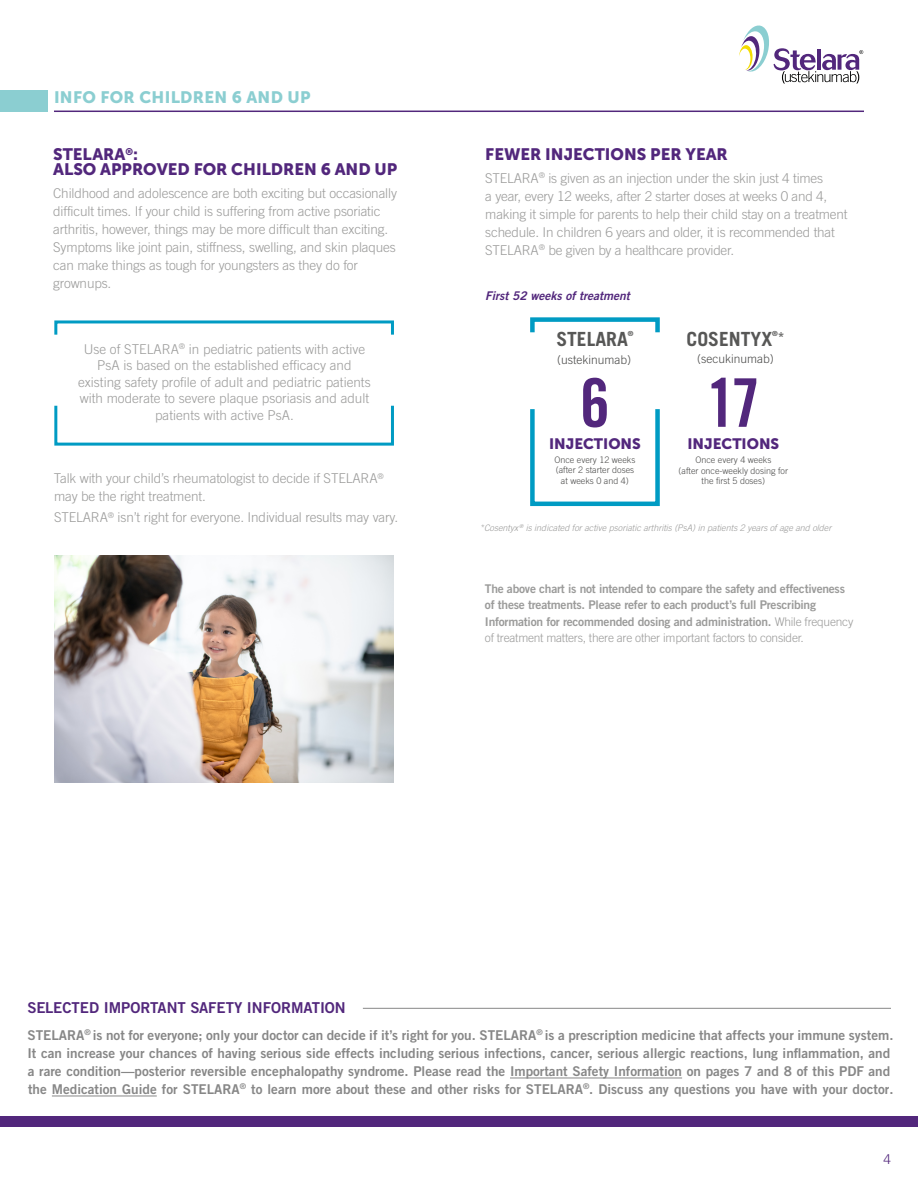
<style>
.page{position:relative;width:918px;height:1188px;background:#fff}
.page>*{position:absolute;margin:0;border:0;box-sizing:border-box;transform-origin:0 0}
.t1{font:67.2px "Trade Gothic LT Std Bd Cn 20";color:#52277c}
.t2{font:700 19.5px "Trade Gothic LT Std";color:#575756}
.t3{font:16.5px/15px "Museo Sans 900";color:#52277c}
.t4{font:16.5px "Museo Sans 900";letter-spacing:.02em;color:#8bced1}
.t5{font:15px "Trade Gothic LT Std Bd 2";color:#52277c}
.t6{font:15px "Museo Sans 900";color:#52277c}
.t7{font:300 13.5px/18px "Trade Gothic LT Std";letter-spacing:-.01em;color:#9b9b9a}
.t8{font:13.5px/18px "Trade Gothic LT Std Bd 2";color:#878787}
.t9{font:300 13.5px "Trade Gothic LT Std";color:#52277c}
.t10{font:12px/16.5px "Trade Gothic LT Std Bd 2";letter-spacing:-.02em;color:#9b9b9a}
.t11{font:300 12px "Trade Gothic LT Std";letter-spacing:-.02em;color:#9b9b9a}
.t12{font:300 12px "Trade Gothic LT Std";color:#4a4a49}
.t13{font:12px "Trade Gothic LT Std Bd 2 Obl";color:#52277c}
.t14{font:300 9px/10.5px "Trade Gothic LT Std";color:#4a4a49;text-align:center}
.t15{font:italic 300 9px "Trade Gothic LT Std";color:#9b9b9a}
.t16{font:700 7.05px "Trade Gothic LT Std";color:#575756}
.s1{font-size:13.5px}
.s2{font-style:normal}
.s3{font-family:"Trade Gothic LT Std";font-weight:300}
</style>
<div class="page">
<div style="left:0;top:1116px;width:918px;height:10px;background:#52277c"></div>
<svg style="left:739px;top:26px;width:124px;height:58px"></svg>
<hr style="left:510px;top:1078px;width:172px;height:1px;background:#878787">
<hr style="left:52px;top:1096px;width:105px;height:1px;background:#878787">
<hr style="left:363px;top:1008px;width:528px;height:1px;background:#878787">
<div style="left:54px;top:320px;width:340px;height:16px;background:#fff;border:3px solid #009bc3"></div>
<div style="left:54px;top:404px;width:340px;height:42px;background:#fff;border:3px solid #009bc3"></div>
<div style="left:530px;top:317px;width:130px;height:18px;background:#fff;border:4px solid #009bc3"></div>
<div style="left:530px;top:407px;width:130px;height:99px;background:#fff;border:4px solid #009bc3"></div>
<div style="left:0;top:91px;width:48px;height:21px;background:#8bced1"></div>
<hr style="left:54px;top:111px;width:810px;height:1px;background:#52277c">
<img style="left:55px;top:556px;width:339px;height:226px">
<p class="t4" style="left:54px;top:88px;width:258px">INFO FOR CHILDREN 6 AND UP</p>
<p class="t3" style="left:53px;top:147px;width:346px">STELARA<sup>®</sup>:<br>ALSO APPROVED FOR CHILDREN 6 AND UP</p>
<p class="t7" style="left:53px;top:184px;width:345px">Childhood and adolescence are both exciting but occasionally difficult times. If your child is suffering from active psoriatic arthritis, however, things may be more difficult than exciting.<br>Symptoms like joint pain, stiffness, swelling, and skin plaques can make things as tough for youngsters as they do for grownups.</p>
<p class="t7" style="left:78px;top:341px;width:294px;line-height:16.5px;text-align:center">Use of STELARA<sup>®</sup> in pediatric patients with active PsA is based on the established efficacy and existing safety profile of adult and pediatric patients with moderate to severe plaque psoriasis and adult patients with active PsA.</p>
<p class="t7" style="left:54px;top:469px;width:331px">Talk with your child’s rheumatologist to decide if STELARA<sup>® </sup>may be the right treatment.</p>
<p class="t7" style="left:54px;top:508px;width:346px">STELARA<sup>®</sup> isn’t right for everyone. Individual results may vary.</p>
<p class="t3" style="left:485px;top:147px;width:244px">FEWER INJECTIONS PER YEAR</p>
<p class="t7" style="left:485px;top:169px;width:364px">STELARA<sup>®</sup> is given as an injection under the skin just 4 times<br>a year, every 12 weeks, after 2 starter doses at weeks 0 and 4, making it simple for parents to help their child stay on a treatment schedule. In children 6 years and older, it is recommended that STELARA<sup>®</sup> be given by a healthcare provider.</p>
<p class="t13" style="left:485px;top:288px;width:146px">First 52 weeks of treatment</p>
<h2 class="t2" style="left:556px;top:327px;width:73px">STELARA</h2>
<p class="t16" style="left:628px;top:329px;width:7px">®</p>
<p class="t12" style="left:557px;top:353px;width:76px">(ustekinumab)</p>
<h1 class="t1" style="left:580px;top:362px;width:31px">6</h1>
<p class="t6" style="left:549px;top:436px;width:93px">INJECTIONS</p>
<p class="t14" style="left:554px;top:454px;width:83px">Once every 12 weeks (after 2 starter doses at weeks 0 and 4)</p>
<h2 class="t2" style="left:687px;top:327px;width:87px">COSENTYX</h2>
<p class="t16" style="left:772px;top:329px;width:14px">®<span class="s1">*</span></p>
<p class="t12" style="left:697px;top:351px;width:78px">(secukinumab)</p>
<h1 class="t1" style="left:706px;top:362px;width:56px">17</h1>
<p class="t6" style="left:687px;top:436px;width:93px">INJECTIONS</p>
<p class="t14" style="left:679px;top:455px;width:111px">Once every 4 weeks<br>(after once-weekly dosing for the first 5 doses)</p>
<p class="t15" style="left:481px;top:522px;width:352px"><span class="s2">*</span>Cosentyx <sup>®</sup> is indicated for active psoriatic arthritis (PsA) in patients 2 years of age and older</p>
<p class="t10" style="left:485px;top:580px;width:370px">The above chart is not intended to compare the safety and effectiveness of these treatments. Please refer to each product’s full Prescribing<br>Information for recommended dosing and administration. <span class="s3">While frequency</span></p>
<p class="t11" style="left:485px;top:631px;width:321px">of treatment matters, there are other important factors to consider.</p>
<p class="t5" style="left:27px;top:998px;width:320px">SELECTED IMPORTANT SAFETY INFORMATION</p>
<p class="t8" style="left:27px;top:1026px;width:868px">STELARA<sup>®</sup> is not for everyone; only your doctor can decide if it’s right for you. STELARA<sup>®</sup> is a prescription medicine that affects your immune system.<br>It can increase your chances of having serious side effects including serious infections, cancer, serious allergic reactions, lung inflammation, and a rare condition—posterior reversible encephalopathy syndrome. Please read the Important Safety Information on pages 7 and 8 of this PDF and the Medication Guide for STELARA<sup>®</sup> to learn more about these and other risks for STELARA<sup>®</sup>. Discuss any questions you have with your doctor.</p>
<p class="t9" style="left:883px;top:1152px;width:9px">4</p>
</div>
